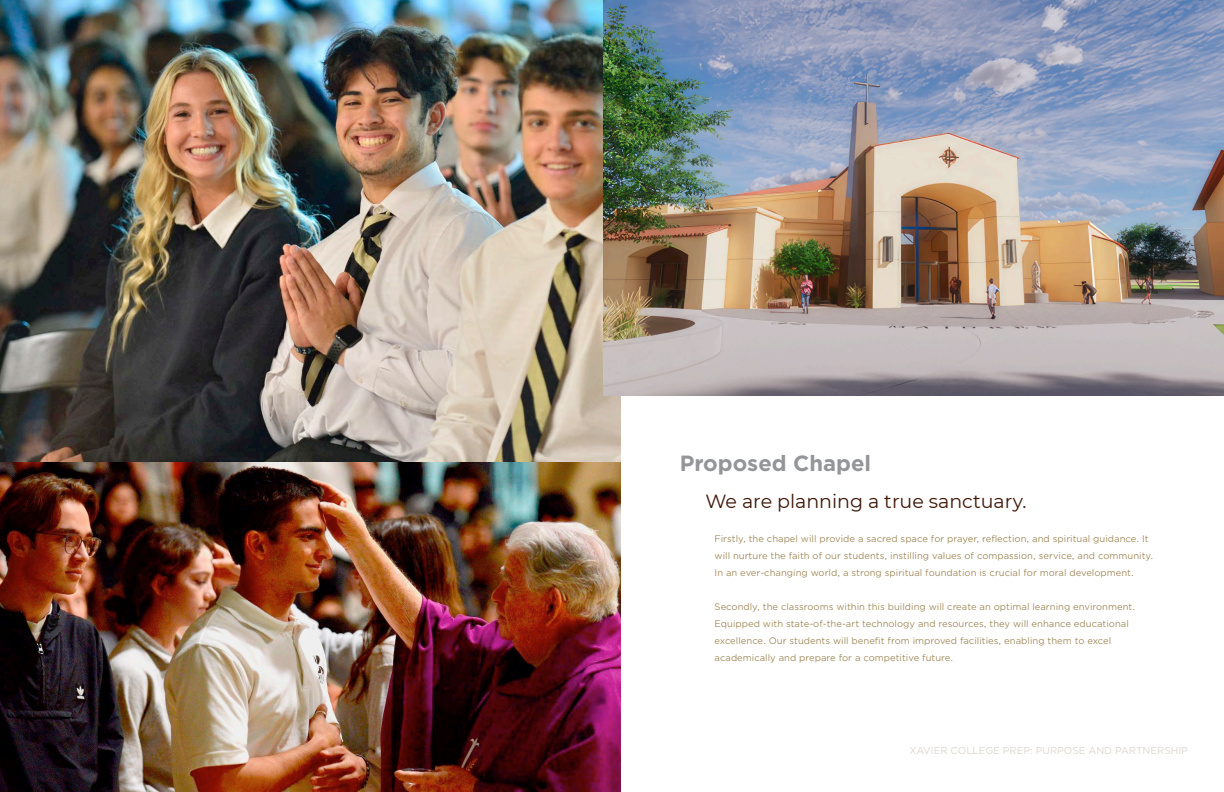
<style>
.page{position:relative;width:1224px;height:792px;background:#fff}
.page>*{position:absolute;margin:0;border:0;box-sizing:border-box;transform-origin:0 0}
.t1{font:700 22px "Gotham";color:#939598}
.t2{font:19px "Montserrat";color:#3e1707}
.t3{font:10px "Gotham";color:#ddd7cf}
.t4{font:9px/17px "Gotham Office";color:#967d49}
</style>
<div class="page">
<img style="left:0;top:0;width:621px;height:463px">
<img style="left:0;top:463px;width:621px;height:329px">
<img style="left:603px;top:0;width:621px;height:396px">
<p class="t1" style="left:680px;top:451px;width:193px">Proposed Chapel</p>
<p class="t2" style="left:706px;top:488px;width:322px">We are planning a true sanctuary.</p>
<p class="t4" style="left:715px;top:530px;width:440px">Firstly, the chapel will provide a sacred space for prayer, reflection, and spiritual guidance. It will nurture the faith of our students, instilling values of compassion, service, and community.<br>In an ever-changing world, a strong spiritual foundation is crucial for moral development.</p>
<p class="t4" style="left:715px;top:598px;width:422px">Secondly, the classrooms within this building will create an optimal learning environment.<br>Equipped with state-of-the-art technology and resources, they will enhance educational excellence. Our students will benefit from improved facilities, enabling them to excel academically and prepare for a competitive future.</p>
<p class="t3" style="left:909px;top:744px;width:280px">XAVIER COLLEGE PREP: PURPOSE AND PARTNERSHIP</p>
</div>
